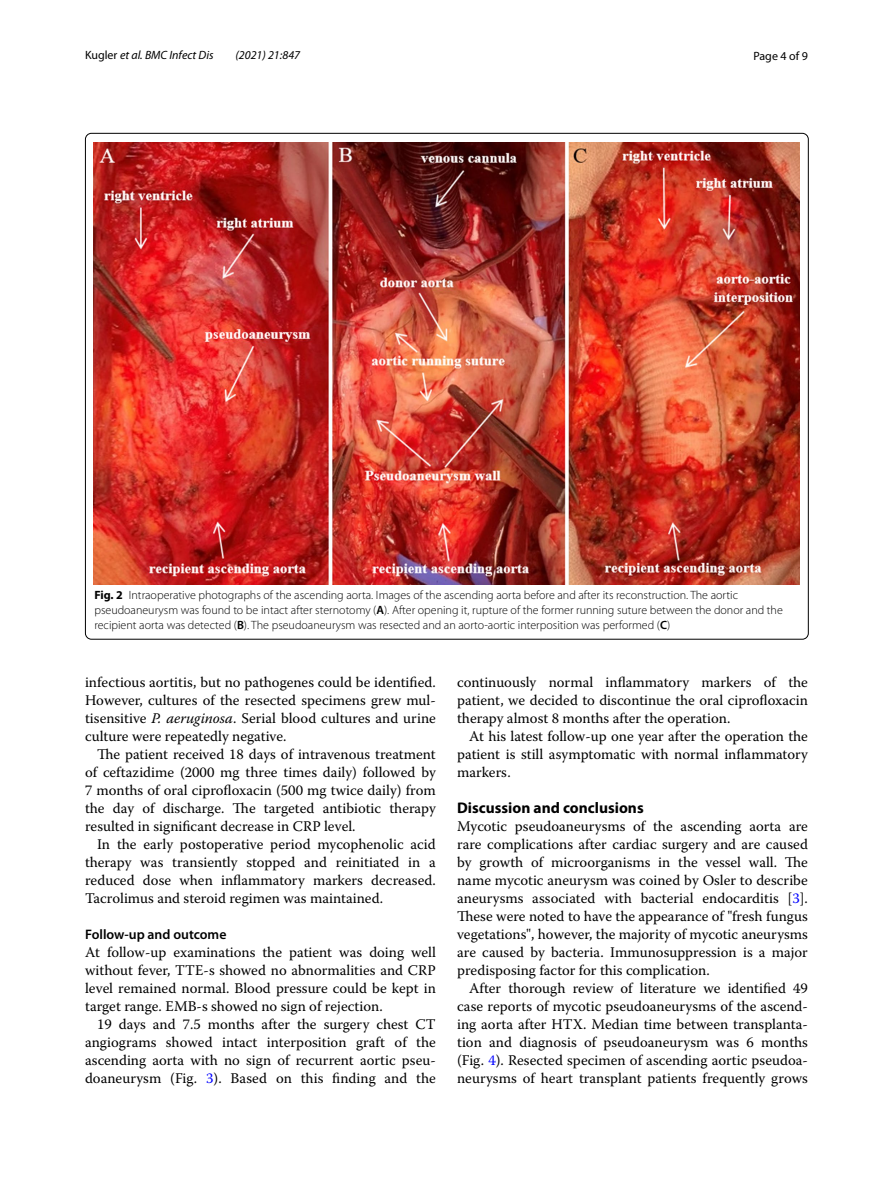
<style>
.page{position:relative;width:893px;height:1187px;background:#fff}
.page>*{position:absolute;margin:0;border:0;box-sizing:border-box;transform-origin:0 0}
.t1{font:700 15.45px "Myriad Pro";color:#000}
.t2{font:14.7px/18px "Warnock Pro";color:#000;text-align:justify}
.t3{font:600 13.8px "Myriad Pro";color:#000}
.t4{font:300 12px/15px "Myriad Pro";color:#000}
.t5{font:italic 12px "Myriad Pro";color:#000}
.t6{font:12px "Myriad Pro";color:#000}
.s1{font-style:normal}
.s2{font-weight:700}
.s3{font-weight:600}
.s4{font-style:italic}
.s5{color:#00f}
</style>
<div class="page">
<img style="left:94px;top:142px;width:706px;height:442px">
<p class="t5" style="left:85px;top:48px;width:130px"><span class="s1">Kugler</span> et al. BMC Infect Dis</p>
<p class="t5" style="left:235px;top:48px;width:66px">(2021) 21:847</p>
<p class="t6" style="left:753px;top:48px;width:56px">Page 4 of 9</p>
<p class="t4" style="left:94px;top:588px;width:690px"><span class="s2">Fig. 2</span> Intraoperative photographs of the ascending aorta. Images of the ascending aorta before and after its reconstruction. The aortic pseudoaneurysm was found to be intact after sternotomy (<span class="s3">A</span>). After opening it, rupture of the former running suture between the donor and the recipient aorta was detected (<span class="s3">B</span>). The pseudoaneurysm was resected and an aorto-aortic interposition was performed (<span class="s3">C</span>)</p>
<p class="t2" style="left:85px;top:672px;width:352px">infectious aortitis, but no pathogenes could be identified.<br>However, cultures of the resected specimens grew mul&shy;tisensitive <span class="s4">P. aeruginosa</span>. Serial blood cultures and urine culture were repeatedly negative.</p>
<p class="t2" style="left:85px;top:744px;width:352px;text-indent:12px">The patient received 18 days of intravenous treatment of ceftazidime (2000 mg three times daily) followed by 7 months of oral ciprofloxacin (500 mg twice daily) from the day of discharge. The targeted antibiotic therapy resulted in significant decrease in CRP level.</p>
<p class="t2" style="left:85px;top:834px;width:352px;text-indent:12px">In the early postoperative period mycophenolic acid therapy was transiently stopped and reinitiated in a reduced dose when inflammatory markers decreased.<br>Tacrolimus and steroid regimen was maintained.</p>
<p class="t3" style="left:85px;top:925px;width:143px">Follow‑up and outcome</p>
<p class="t2" style="left:85px;top:942px;width:352px">At follow-up examinations the patient was doing well without fever, TTE-s showed no abnormalities and CRP level remained normal. Blood pressure could be kept in target range. EMB-s showed no sign of rejection.</p>
<p class="t2" style="left:85px;top:1014px;width:352px;text-indent:12px">19 days and 7.5 months after the surgery chest CT angiograms showed intact interposition graft of the ascending aorta with no sign of recurrent aortic pseu&shy;doaneurysm (Fig. <span class="s5">3</span>). Based on this finding and the</p>
<p class="t2" style="left:457px;top:672px;width:352px">continuously normal inflammatory markers of the patient, we decided to discontinue the oral ciprofloxacin therapy almost 8 months after the operation.</p>
<p class="t2" style="left:457px;top:726px;width:352px;text-indent:12px">At his latest follow-up one year after the operation the patient is still asymptomatic with normal inflammatory markers.</p>
<p class="t1" style="left:457px;top:797px;width:188px">Discussion and conclusions</p>
<p class="t2" style="left:457px;top:816px;width:352px">Mycotic pseudoaneurysms of the ascending aorta are rare complications after cardiac surgery and are caused by growth of microorganisms in the vessel wall. The name mycotic aneurysm was coined by Osler to describe aneurysms associated with bacterial endocarditis [<span class="s5">3</span>].<br>These were noted to have the appearance of "fresh fungus vegetations", however, the majority of mycotic aneurysms are caused by bacteria. Immunosuppression is a major predisposing factor for this complication.</p>
<p class="t2" style="left:457px;top:978px;width:352px;text-indent:12px">After thorough review of literature we identified 49 case reports of mycotic pseudoaneurysms of the ascend&shy;ing aorta after HTX. Median time between transplanta&shy;tion and diagnosis of pseudoaneurysm was 6 months (Fig. <span class="s5">4</span>). Resected specimen of ascending aortic pseudoa&shy;neurysms of heart transplant patients frequently grows</p>
</div>
